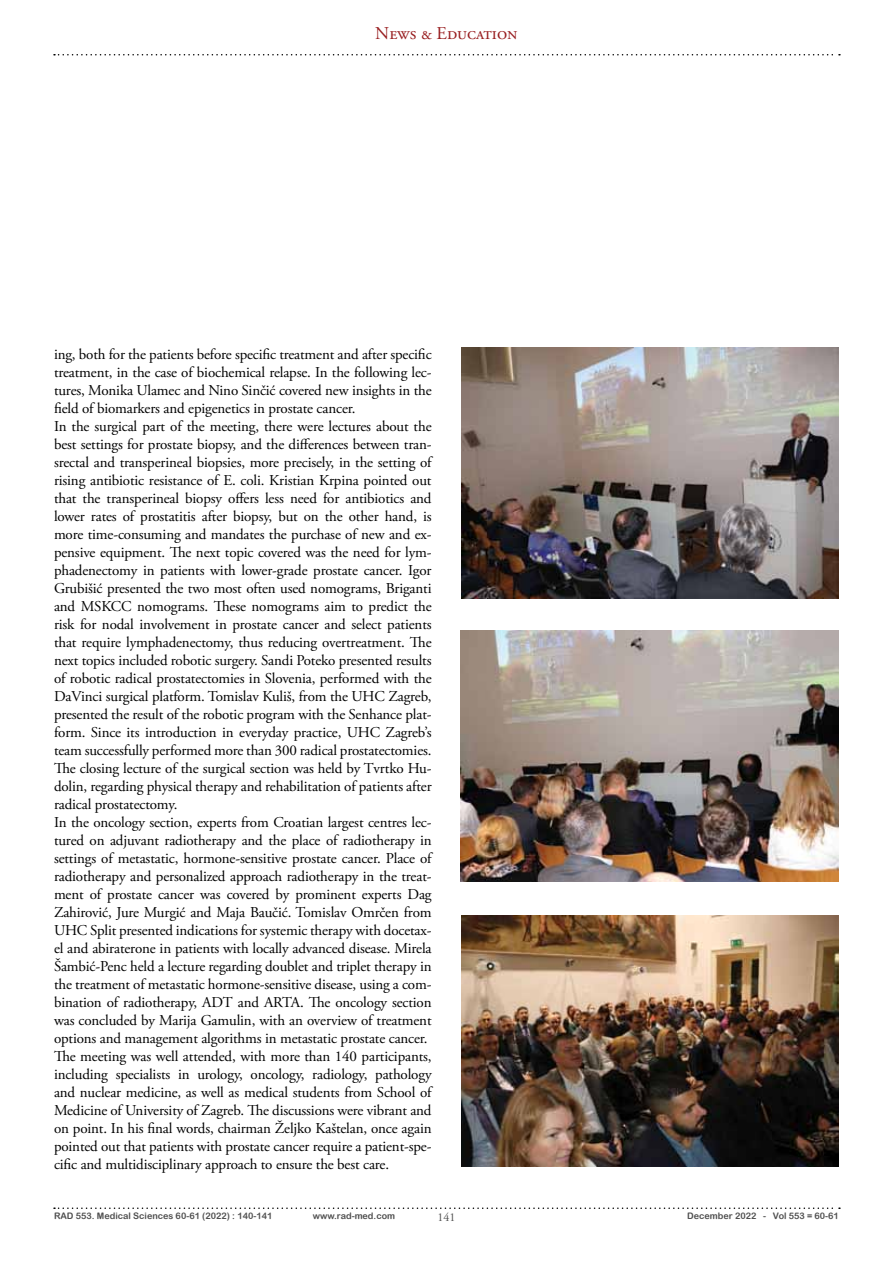
<style>
.page{position:relative;width:893px;height:1263px;background:#fff}
.page>*{position:absolute;margin:0;border:0;box-sizing:border-box;transform-origin:0 0}
.t1{font:18px "Adobe Garamond Pro";color:#981e20}
.t2{font:15px/18px "Adobe Garamond Pro";letter-spacing:-.01em;color:#000}
.t3{font:12px "Adobe Garamond Pro";color:#4e4e4e}
.t4{font:9px "Arial Rounded MT Bold";color:#4e4e4e}
</style>
<div class="page">
<svg style="left:54px;top:54px;width:786px;height:2px"></svg>
<svg style="left:54px;top:1207px;width:786px;height:2px"></svg>
<img style="left:461px;top:630px;width:377px;height:251px">
<img style="left:461px;top:348px;width:378px;height:251px">
<img style="left:461px;top:915px;width:378px;height:252px">
<p class="t1" style="left:375px;top:23px;width:144px">News &amp; Education</p>
<p class="t2" style="left:54px;top:346px;width:379px">ing, both for the patients before specific treatment and after specific treatment, in the case of biochemical relapse. In the following lec&shy;tures, Monika Ulamec and Nino Sinčić covered new insights in the field of biomarkers and epigenetics in prostate cancer.<br>In the surgical part of the meeting, there were lectures about the best settings for prostate biopsy, and the differences between tran&shy;srectal and transperineal biopsies, more precisely, in the setting of rising antibiotic resistance of E. coli. Kristian Krpina pointed out that the transperineal biopsy offers less need for antibiotics and lower rates of prostatitis after biopsy, but on the other hand, is more time-consuming and mandates the purchase of new and ex&shy;pensive equipment. The next topic covered was the need for lym&shy;phadenectomy in patients with lower-grade prostate cancer. Igor Grubišić presented the two most often used nomograms, Briganti and MSKCC nomograms. These nomograms aim to predict the risk for nodal involvement in prostate cancer and select patients that require lymphadenectomy, thus reducing overtreatment. The next topics included robotic surgery. Sandi Poteko presented results of robotic radical prostatectomies in Slovenia, performed with the DaVinci surgical platform. Tomislav Kuliš, from the UHC Zagreb, presented the result of the robotic program with the Senhance plat&shy;form. Since its introduction in everyday practice, UHC Zagreb’s team successfully performed more than 300 radical prostatectomies.<br>The closing lecture of the surgical section was held by Tvrtko Hu&shy;dolin, regarding physical therapy and rehabilitation of patients after radical prostatectomy.<br>In the oncology section, experts from Croatian largest centres lec&shy;tured on adjuvant radiotherapy and the place of radiotherapy in settings of metastatic, hormone-sensitive prostate cancer. Place of radiotherapy and personalized approach radiotherapy in the treat&shy;ment of prostate cancer was covered by prominent experts Dag Zahirović, Jure Murgić and Maja Baučić. Tomislav Omrčen from UHC Split presented indications for systemic therapy with docetax&shy;el and abiraterone in patients with locally advanced disease. Mirela Šambić-Penc held a lecture regarding doublet and triplet therapy in the treatment of metastatic hormone-sensitive disease, using a com&shy;bination of radiotherapy, ADT and ARTA. The oncology section was concluded by Marija Gamulin, with an overview of treatment options and management algorithms in metastatic prostate cancer.<br>The meeting was well attended, with more than 140 participants, including specialists in urology, oncology, radiology, pathology and nuclear medicine, as well as medical students from School of Medicine of University of Zagreb. The discussions were vibrant and on point. In his final words, chairman Željko Kaštelan, once again pointed out that patients with prostate cancer require a patient-spe&shy;cific and multidisciplinary approach to ensure the best care.</p>
<p class="t4" style="left:54px;top:1210px;width:220px">RAD 553. Medical Sciences 60-61 (2022) : 140-141</p>
<p class="t4" style="left:313px;top:1210px;width:84px">www.rad-med.com</p>
<p class="t3" style="left:437px;top:1210px;width:19px">141</p>
<p class="t4" style="left:687px;top:1210px;width:153px">December 2022 - Vol 553 = 60-61</p>
</div>
